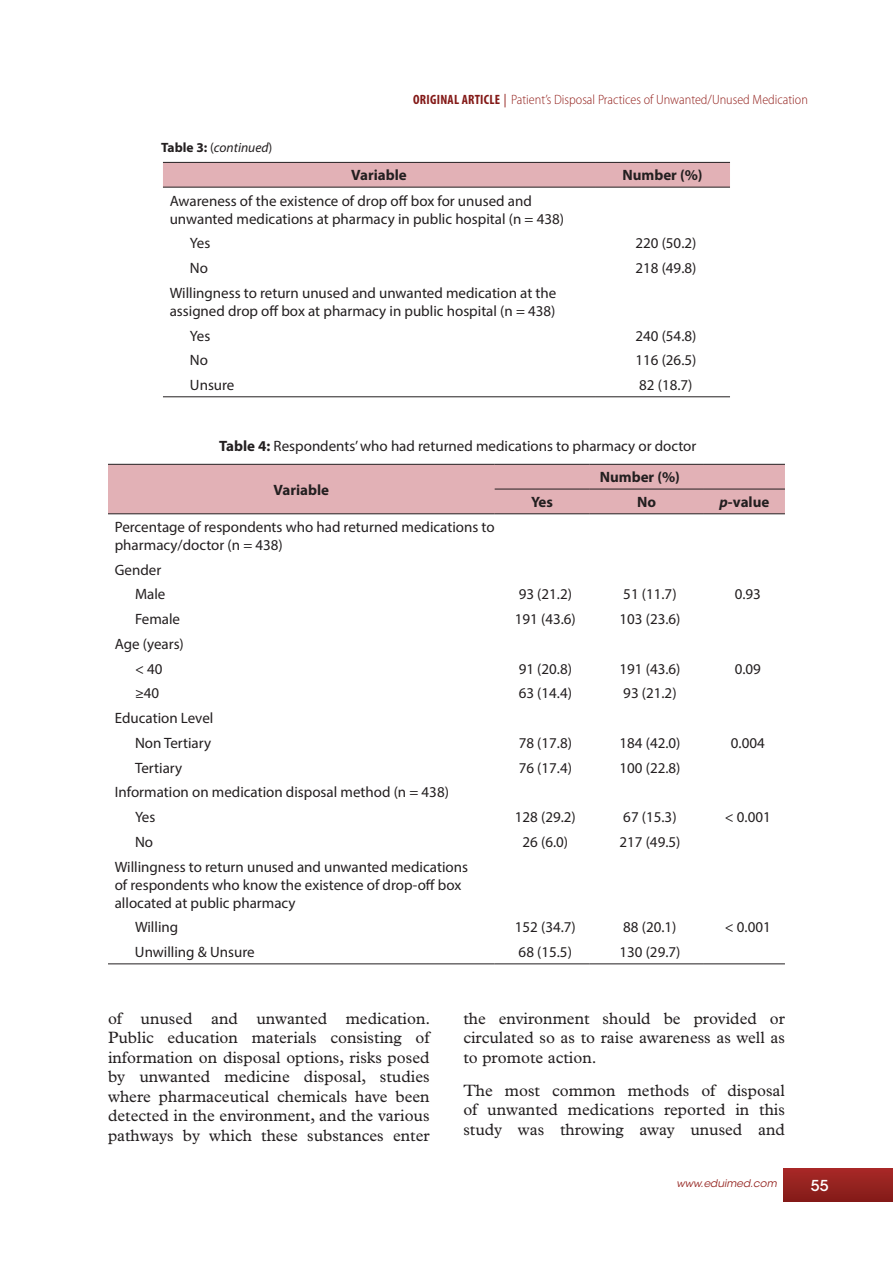
<style>
.page{position:relative;width:893px;height:1263px;background:#fff}
.page>*{position:absolute;margin:0;border:0;box-sizing:border-box;transform-origin:0 0}
.t1{font:16.5px/19.5px "Plantin Std";color:#231f20;text-align:justify}
.t2{font:15px/18px "Myriad Pro";color:#231f20}
.t3{font:700 15px "Myriad Pro";color:#231f20}
.t4{font:500 15px "ITC Avant Garde Std";color:#fff}
.t5{font:300 semi-condensed 13.5px "Myriad Pro";color:#94231f}
.t6{font:italic 13.5px "Myriad Pro";color:#231f20}
.t7{font:italic 10.5px "ITC Avant Garde Std";color:#94231f}
.s1{font-weight:700;font-style:normal}
.s2{font-style:normal}
.s3{font-weight:700;font-stretch:condensed;color:#831917}
.s4{font-family:"ITC Avant Garde Std";font-weight:400;font-stretch:condensed}
.s5{font-weight:700}
.s6{font-style:italic}
</style>
<div class="page">
<div style="left:784px;top:1168px;width:109px;height:34px;background:linear-gradient(to bottom,#a82927,#841b18)"></div>
<div style="left:163px;top:163px;width:567px;height:24px;background:#e2b1b6"></div>
<hr style="left:163px;top:162px;width:432px;height:1px;background:#231f20">
<hr style="left:595px;top:162px;width:135px;height:1px;background:#231f20">
<hr style="left:163px;top:187px;width:432px;height:1px;background:#231f20">
<hr style="left:595px;top:187px;width:135px;height:1px;background:#231f20">
<hr style="left:163px;top:396px;width:432px;height:1px;background:#231f20">
<hr style="left:595px;top:396px;width:135px;height:1px;background:#231f20">
<div style="left:108px;top:465px;width:677px;height:48px;background:#e2b1b6"></div>
<hr style="left:495px;top:489px;width:94px;height:1px;background:#231f20">
<hr style="left:589px;top:489px;width:115px;height:1px;background:#231f20">
<hr style="left:704px;top:489px;width:81px;height:1px;background:#231f20">
<hr style="left:108px;top:464px;width:387px;height:1px;background:#231f20">
<hr style="left:495px;top:464px;width:94px;height:1px;background:#231f20">
<hr style="left:589px;top:464px;width:115px;height:1px;background:#231f20">
<hr style="left:704px;top:464px;width:81px;height:1px;background:#231f20">
<hr style="left:108px;top:513px;width:387px;height:1px;background:#231f20">
<hr style="left:495px;top:513px;width:94px;height:1px;background:#231f20">
<hr style="left:589px;top:513px;width:115px;height:1px;background:#231f20">
<hr style="left:704px;top:513px;width:81px;height:1px;background:#231f20">
<hr style="left:704px;top:963px;width:81px;height:1px;background:#231f20">
<hr style="left:108px;top:963px;width:387px;height:1px;background:#231f20">
<hr style="left:495px;top:963px;width:94px;height:1px;background:#231f20">
<hr style="left:589px;top:963px;width:115px;height:1px;background:#231f20">
<p class="t6" style="left:161px;top:139px;width:113px"><span class="s1">Table 3:</span> <span class="s2">(</span>continued<span class="s2">)</span></p>
<p class="t5" style="left:413px;top:91px;width:396px"><span class="s3">ORIGINAL ARTICLE</span> <span class="s4">|</span> Patient’s Disposal Practices of Unwanted/Unused Medication</p>
<p class="t3" style="left:351px;top:166px;width:57px">Variable</p>
<p class="t3" style="left:622px;top:166px;width:82px">Number (%)</p>
<p class="t2" style="left:170px;top:191px;width:396px">Awareness of the existence of drop off box for unused and unwanted medications at pharmacy in public hospital (n = 438)</p>
<p class="t2" style="left:190px;top:234px;width:22px">Yes</p>
<p class="t2" style="left:635px;top:234px;width:62px">220 (50.2)</p>
<p class="t2" style="left:190px;top:259px;width:20px">No</p>
<p class="t2" style="left:635px;top:259px;width:62px">218 (49.8)</p>
<p class="t2" style="left:170px;top:283px;width:388px">Willingness to return unused and unwanted medication at the assigned drop off box at pharmacy in public hospital (n = 438)</p>
<p class="t2" style="left:190px;top:326px;width:22px">Yes</p>
<p class="t2" style="left:635px;top:326px;width:62px">240 (54.8)</p>
<p class="t2" style="left:190px;top:351px;width:20px">No</p>
<p class="t2" style="left:635px;top:351px;width:62px">116 (26.5)</p>
<p class="t2" style="left:190px;top:376px;width:46px">Unsure</p>
<p class="t2" style="left:639px;top:376px;width:55px">82 (18.7)</p>
<p class="t2" style="left:219px;top:437px;width:479px"><span class="s5">Table 4:</span> Respondents’ who had returned medications to pharmacy or doctor</p>
<p class="t3" style="left:274px;top:480px;width:57px">Variable</p>
<p class="t3" style="left:600px;top:467px;width:82px">Number (%)</p>
<p class="t3" style="left:531px;top:492px;width:23px">Yes</p>
<p class="t3" style="left:637px;top:492px;width:20px">No</p>
<p class="t3" style="left:719px;top:492px;width:51px"><span class="s6">p</span>-value</p>
<p class="t2" style="left:115px;top:517px;width:381px">Percentage of respondents who had returned medications to pharmacy/doctor (n = 438)</p>
<p class="t2" style="left:115px;top:557px;width:52px;line-height:24.8px;text-align:right">Gender<br>Male</p>
<p class="t2" style="left:519px;top:585px;width:55px">93 (21.2)</p>
<p class="t2" style="left:623px;top:585px;width:55px">51 (11.7)</p>
<p class="t2" style="left:735px;top:585px;width:28px">0.93</p>
<p class="t2" style="left:135px;top:610px;width:47px">Female</p>
<p class="t2" style="left:515px;top:610px;width:62px">191 (43.6)</p>
<p class="t2" style="left:619px;top:610px;width:62px">103 (23.6)</p>
<p class="t2" style="left:115px;top:631px;width:71px;line-height:24.8px;text-align:center">Age (years) &lt; 40</p>
<p class="t2" style="left:519px;top:659px;width:55px">91 (20.8)</p>
<p class="t2" style="left:619px;top:659px;width:62px">191 (43.6)</p>
<p class="t2" style="left:735px;top:659px;width:28px">0.09</p>
<p class="t2" style="left:135px;top:684px;width:26px">≥40</p>
<p class="t2" style="left:519px;top:684px;width:55px">63 (14.4)</p>
<p class="t2" style="left:623px;top:684px;width:55px">93 (21.2)</p>
<p class="t2" style="left:115px;top:705px;width:100px;line-height:24.8px;text-align:right">Education Level<br>Non Tertiary</p>
<p class="t2" style="left:519px;top:733px;width:55px">78 (17.8)</p>
<p class="t2" style="left:619px;top:733px;width:62px">184 (42.0)</p>
<p class="t2" style="left:731px;top:733px;width:35px">0.004</p>
<p class="t2" style="left:135px;top:758px;width:49px">Tertiary</p>
<p class="t2" style="left:519px;top:758px;width:55px">76 (17.4)</p>
<p class="t2" style="left:619px;top:758px;width:62px">100 (22.8)</p>
<p class="t2" style="left:135px;top:780px;width:315px;line-height:24.8px;text-indent:-20px">Information on medication disposal method (n = 438)<br>Yes</p>
<p class="t2" style="left:515px;top:808px;width:62px">128 (29.2)</p>
<p class="t2" style="left:623px;top:808px;width:55px">67 (15.3)</p>
<p class="t2" style="left:725px;top:808px;width:48px">&lt; 0.001</p>
<p class="t2" style="left:135px;top:832px;width:20px">No</p>
<p class="t2" style="left:522px;top:832px;width:47px">26 (6.0)</p>
<p class="t2" style="left:619px;top:832px;width:62px">217 (49.5)</p>
<p class="t2" style="left:115px;top:857px;width:355px">Willingness to return unused and unwanted medications of respondents who know the existence of drop-off box allocated at public pharmacy</p>
<p class="t2" style="left:135px;top:918px;width:45px">Willing</p>
<p class="t2" style="left:515px;top:918px;width:62px">152 (34.7)</p>
<p class="t2" style="left:623px;top:918px;width:55px">88 (20.1)</p>
<p class="t2" style="left:725px;top:918px;width:48px">&lt; 0.001</p>
<p class="t2" style="left:135px;top:943px;width:121px">Unwilling &amp; Unsure</p>
<p class="t2" style="left:519px;top:943px;width:55px">68 (15.5)</p>
<p class="t2" style="left:619px;top:943px;width:62px">130 (29.7)</p>
<p class="t1" style="left:108px;top:1008px;width:324px">of unused and unwanted medication.<br>Public education materials consisting of information on disposal options, risks posed by unwanted medicine disposal, studies where pharmaceutical chemicals have been detected in the environment, and the various pathways by which these substances enter</p>
<p class="t1" style="left:463px;top:1009px;width:323px">the environment should be provided or circulated so as to raise awareness as well as to promote action.</p>
<p class="t1" style="left:463px;top:1081px;width:323px">The most common methods of disposal of unwanted medications reported in this study was throwing away unused and</p>
<p class="t7" style="left:677px;top:1177px;width:102px">www.eduimed.com</p>
<p class="t4" style="left:811px;top:1176px;width:19px">55</p>
</div>
